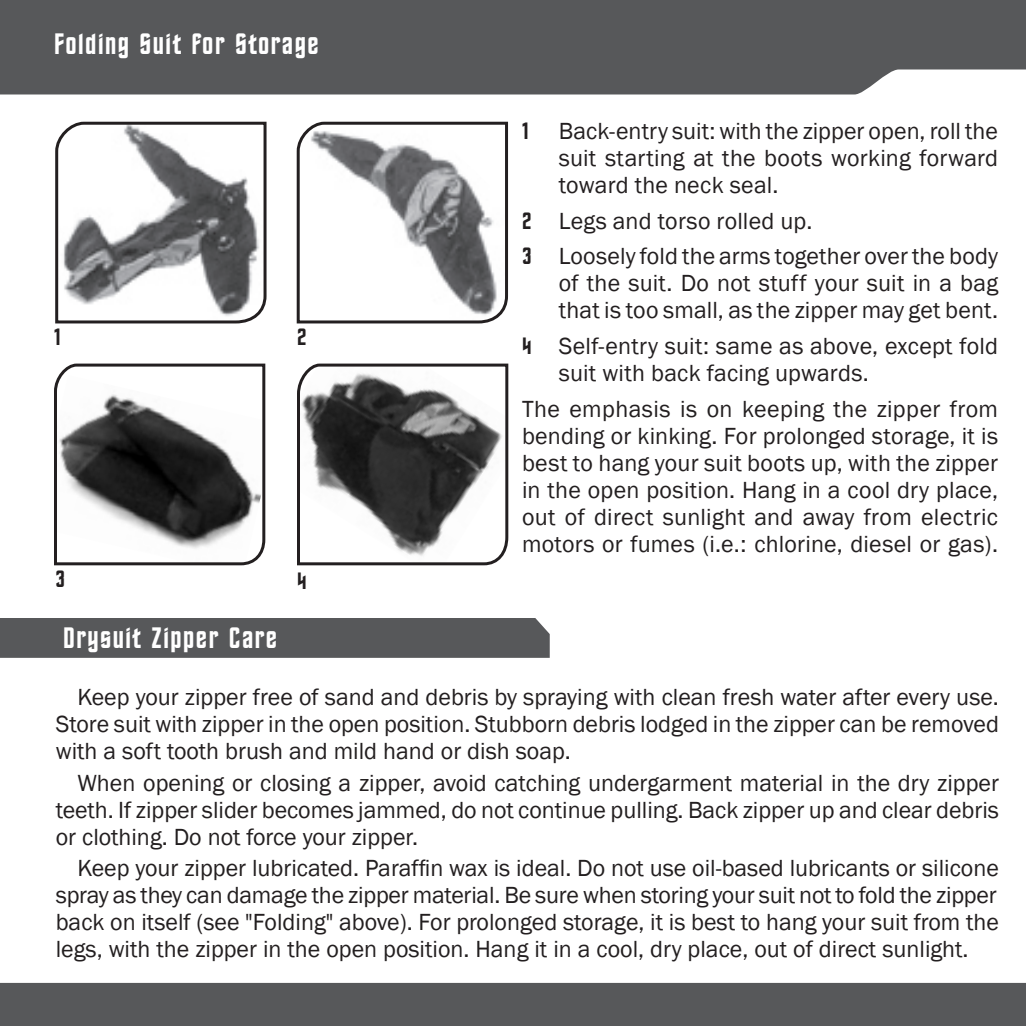
<style>
.page{position:relative;width:1026px;height:1026px;background:#fff}
.page>*{position:absolute;margin:0;border:0;box-sizing:border-box;transform-origin:0 0}
.t1{font:30px "Final Frontier Old Style";letter-spacing:.05em;color:#fff}
.t2{font:24px/27px "Franklin Gothic";letter-spacing:.005em;color:#231f20;text-align:justify}
.t3{font:24px "Final Frontier Old Style";color:#231f20}
.s1{font-family:"Final Frontier Old Style"}
</style>
<div class="page">
<div style="left:0;top:0;width:1026px;height:94px;background:#57585a"></div>
<div style="left:0;top:983px;width:1026px;height:43px;background:#57585a"></div>
<div style="left:0;top:618px;width:550px;height:40px;background:#57585a"></div>
<svg style="left:296px;top:121px;width:212px;height:203px"></svg>
<svg style="left:55px;top:121px;width:212px;height:203px"></svg>
<svg style="left:297px;top:363px;width:212px;height:203px"></svg>
<svg style="left:54px;top:363px;width:212px;height:203px"></svg>
<p class="t1" style="left:54px;top:32px;width:266px">Folding Suit for Storage</p>
<p class="t3" style="left:54px;top:327px;width:8px">1</p>
<p class="t3" style="left:297px;top:327px;width:11px">2</p>
<p class="t3" style="left:55px;top:570px;width:11px">3</p>
<p class="t1" style="left:63px;top:627px;width:216px">Drysuit Zipper Care</p>
<p class="t3" style="left:297px;top:571px;width:11px">4</p>
<p class="t3" style="left:522px;top:122px;width:8px">1</p>
<p class="t2" style="left:559px;top:118px;width:441px">Back-entry suit: with the zipper open, roll the suit starting at the boots working for ward toward the neck seal.</p>
<p class="t2" style="left:522px;top:204px;width:478px;line-height:35.7px"><span class="s1">2</span> Legs and torso rolled up.<br><span class="s1">3</span> Loosely fold the arms together over the body</p>
<p class="t2" style="left:559px;top:271px;width:441px">of the suit. Do not stuff your suit in a bag that is too small, as the zipper may get bent.</p>
<p class="t2" style="left:559px;top:333px;width:441px;text-indent:-37px"><span class="s1">4</span> Self-entry suit: same as above, except fold suit with back facing upwards.</p>
<p class="t2" style="left:522px;top:396px;width:478px">The emphasis is on keeping the zipper from bending or kinking. For prolonged storage, it is best to hang your suit boots up, with the zipper in the open position. Hang in a cool dry place, out of direct sunlight and away from electric motors or fumes (i.e.: chlorine, diesel or gas).</p>
<p class="t2" style="left:56px;top:684px;width:945px;text-indent:22px">Keep your zipper free of sand and debris by spray ing with clean fresh water after every use.<br>Store suit with zipper in the open position. Stub born de bris lodged in the zipper can be removed with a soft tooth brush and mild hand or dish soap.</p>
<p class="t2" style="left:56px;top:770px;width:945px;text-indent:22px">When open ing or closing a zipper, avoid catching un der gar ment material in the dry zipper teeth. If zipper slider becomes jammed, do not continue pulling. Back zipper up and clear debris or clothing. Do not force your zipper.</p>
<p class="t2" style="left:56px;top:855px;width:945px;text-indent:22px">Keep your zipper lu bri cat ed. Paraffin wax is ideal. Do not use oil-based lu bri cants or silicone spray as they can damage the zipper ma te ri al. Be sure when storing your suit not to fold the zipper back on itself (see "Folding" above). For prolonged storage, it is best to hang your suit from the legs, with the zipper in the open position. Hang it in a cool, dry place, out of direct sunlight.</p>
</div>
